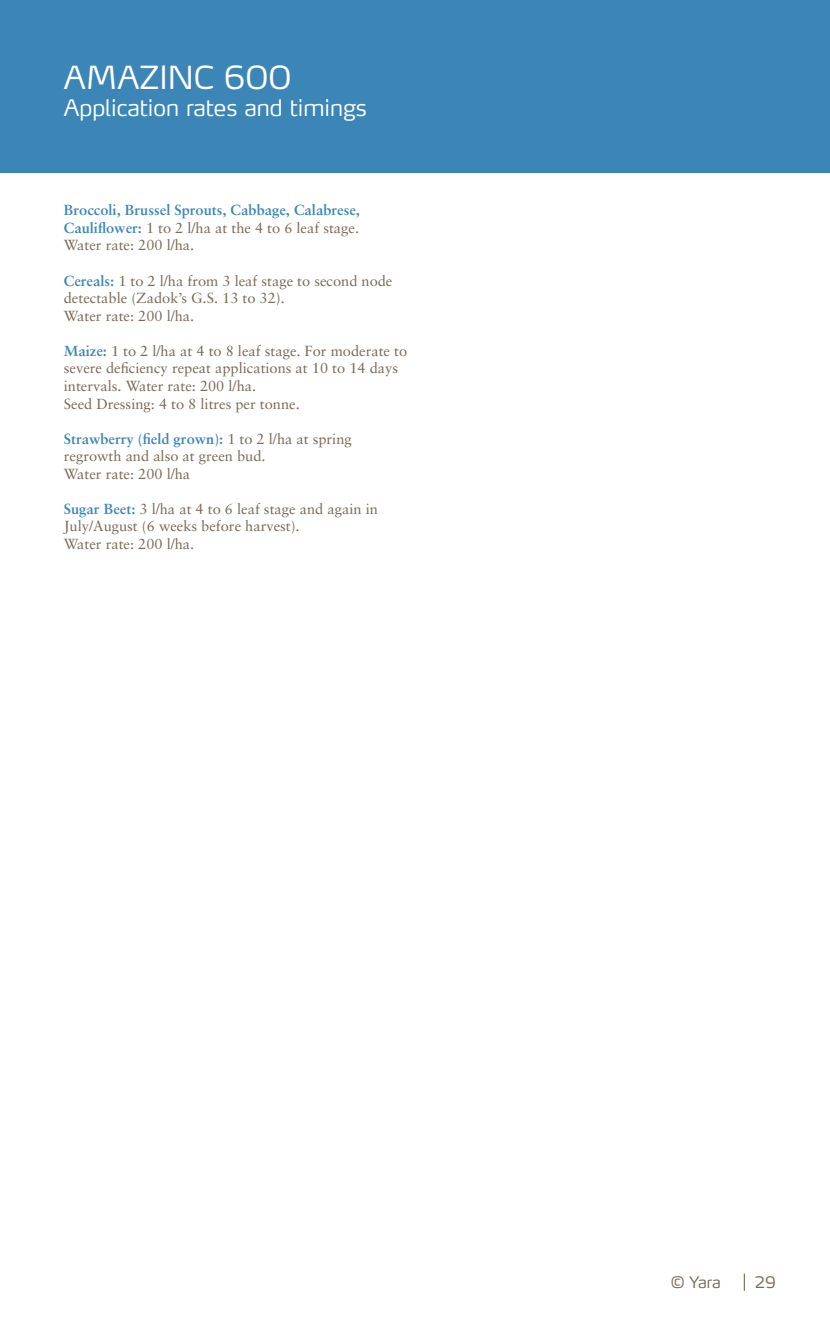
<style>
.page{position:relative;width:830px;height:1340px;background:#fff}
.page>*{position:absolute;margin:0;border:0;box-sizing:border-box;transform-origin:0 0}
.t1{font:300 31.5px "Yara Max LF";color:#fff}
.t2{font:300 22.5px "Yara Max LF";color:#fff}
.t3{font:300 15.75px "Yara Max LF";letter-spacing:-.005em;color:#7a6957}
._5_Body_copy_8pt{font:14.62px/17.6px "Sabon LT Pro";color:#7a6957}
._5_Body_copy_8pt-2{font:700 14.62px/17.6px "Sabon LT Pro";color:#3c86b7}
.s1{font-weight:400;color:#7a6957}
.s2{font-weight:700;color:#3c86b7}
</style>
<div class="page">
<svg style="left:743px;top:1273px;width:1px;height:17px"></svg>
<div style="left:0;top:0;width:829px;height:172px;background:#3c86b7"></div>
<p class="t1" style="left:64px;top:58px;width:229px">AMAZINC 600</p>
<p class="t2" style="left:64px;top:94px;width:304px">Application rates and timings</p>
<p class="_5_Body_copy_8pt-2" style="left:64px;top:201px;width:297px">Broccoli, Brussel Sprouts, Cabbage, Calabrese,<br>Cauliflower: <span class="s1">1 to 2 l/ha at the 4 to 6 leaf stage.</span></p>
<p class="_5_Body_copy_8pt" style="left:64px;top:236px;width:132px">Water rate: 200 l/ha.</p>
<p class="_5_Body_copy_8pt" style="left:64px;top:271px;width:330px"><span class="s2">Cereals:</span> 1 to 2 l/ha from 3 leaf stage to second node detectable (Zadok’s G.S. 13 to 32).</p>
<p class="_5_Body_copy_8pt" style="left:64px;top:306px;width:132px">Water rate: 200 l/ha.</p>
<p class="_5_Body_copy_8pt" style="left:64px;top:341px;width:344px"><span class="s2">Maize:</span> 1 to 2 l/ha at 4 to 8 leaf stage. For moderate to severe deficiency repeat applications at 10 to 14 days intervals. Water rate: 200 l/ha.</p>
<p class="_5_Body_copy_8pt" style="left:64px;top:394px;width:237px">Seed Dressing: 4 to 8 litres per tonne.</p>
<p class="_5_Body_copy_8pt" style="left:64px;top:429px;width:289px"><span class="s2">Strawberry (field grown):</span> 1 to 2 l/ha at spring regrowth and also at green bud.</p>
<p class="_5_Body_copy_8pt" style="left:64px;top:464px;width:128px">Water rate: 200 l/ha</p>
<p class="_5_Body_copy_8pt" style="left:64px;top:499px;width:315px"><span class="s2">Sugar Beet:</span> 3 l/ha at 4 to 6 leaf stage and again in<br>July/August (6 weeks before harvest).</p>
<p class="_5_Body_copy_8pt" style="left:64px;top:534px;width:132px">Water rate: 200 l/ha.</p>
<p class="t3" style="left:670px;top:1272px;width:51px">© Yara</p>
<p class="t3" style="left:754px;top:1272px;width:22px">29</p>
</div>
